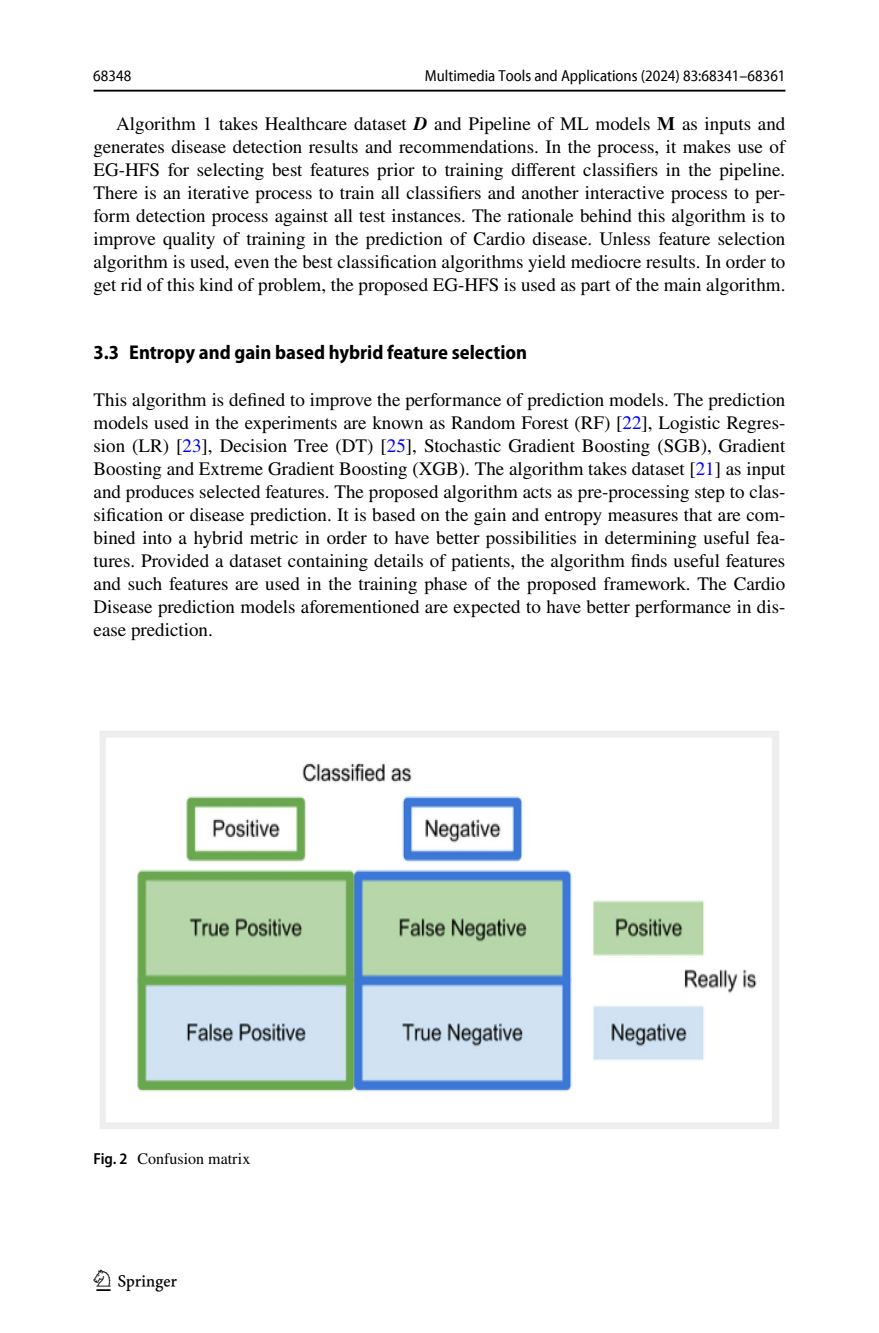
<style>
.page{position:relative;width:879px;height:1333px;background:#fff}
.page>*{position:absolute;margin:0;border:0;box-sizing:border-box;transform-origin:0 0}
.t1{font:30px "Springnew Regular 4";color:#000}
.t2{font:700 semi-condensed 20px "Myriad Pro";color:#000}
.t3{font:19px/23px "STIX";color:#000;text-align:justify}
.t4{font:semi-condensed 16px "Myriad Pro Unic";color:#000}
.t5{font:16px "STIX";color:#000}
.s1{font-weight:700;font-style:italic}
.s2{font-weight:700}
.s3{color:#00f}
.s4{font-family:"Myriad Pro";font-weight:600;font-stretch:semi-condensed}
</style>
<div class="page">
<hr style="left:94px;top:90px;width:691px;height:2px;background:#000">
<img style="left:100px;top:731px;width:679px;height:398px">
<p class="t4" style="left:93px;top:69px;width:40px">68348</p>
<p class="t4" style="left:425px;top:69px;width:362px">Multimedia Tools and Applications (2024) 83:68341–68361</p>
<p class="t3" style="left:94px;top:113px;width:693px;text-indent:23px">Algorithm 1 takes Healthcare dataset <span class="s1">D</span> and Pipeline of ML models <span class="s2">M</span> as inputs and generates disease detection results and recommendations. In the process, it makes use of EG-HFS for selecting best features prior to training different classifiers in the pipeline.<br>There is an iterative process to train all classifiers and another interactive process to per&shy;form detection process against all test instances. The rationale behind this algorithm is to improve quality of training in the prediction of Cardio disease. Unless feature selection algorithm is used, even the best classification algorithms yield mediocre results. In order to get rid of this kind of problem, the proposed EG-HFS is used as part of the main algorithm.</p>
<p class="t2" style="left:94px;top:341px;width:435px">3.3 Entropy and gain based hybrid feature selection</p>
<p class="t3" style="left:94px;top:389px;width:693px">This algorithm is defined to improve the performance of prediction models. The prediction models used in the experiments are known as Random Forest (RF) [<span class="s3">22</span>], Logistic Regres&shy;sion (LR) [<span class="s3">23</span>], Decision Tree (DT) [<span class="s3">25</span>], Stochastic Gradient Boosting (SGB), Gradient Boosting and Extreme Gradient Boosting (XGB). The algorithm takes dataset [<span class="s3">21</span>] as input and produces selected features. The proposed algorithm acts as pre-processing step to clas&shy;sification or disease prediction. It is based on the gain and entropy measures that are com&shy;bined into a hybrid metric in order to have better possibilities in determining useful fea&shy;tures. Provided a dataset containing details of patients, the algorithm finds useful features and such features are used in the training phase of the proposed framework. The Cardio Disease prediction models aforementioned are expected to have better performance in dis&shy;ease prediction.</p>
<p class="t5" style="left:94px;top:1147px;width:158px"><span class="s4">Fig. 2</span> Confusion matrix</p>
<h1 class="t1" style="left:96px;top:1269px;width:83px">1 3</h1>
</div>
